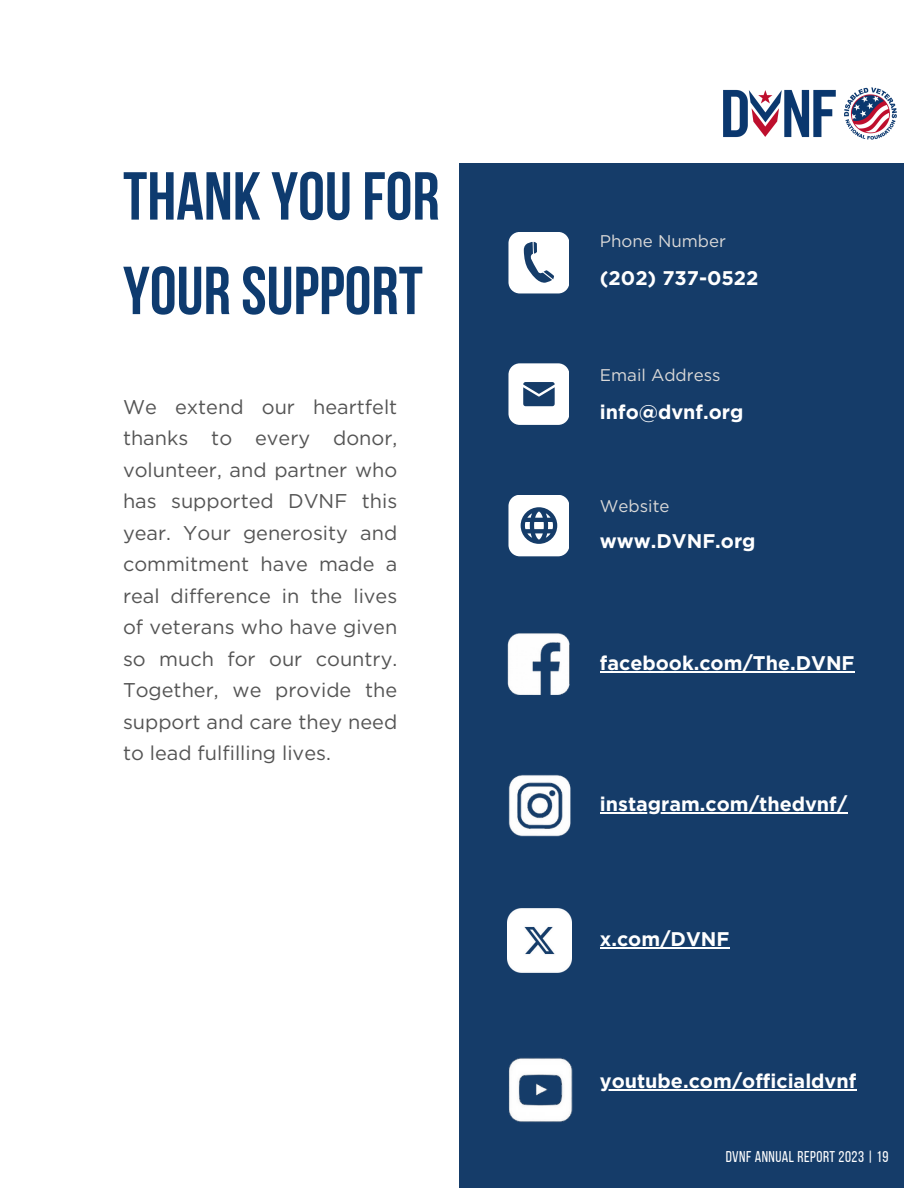
<style>
.page{position:relative;width:918px;height:1188px;background:#fff}
.page>*{position:absolute;margin:0;border:0;box-sizing:border-box;transform-origin:0 0}
.t1{font:67.8px/94.5px "Bebas Neue Cyrillic";color:#0e3b6f}
.t2{font:19.95px/31.5px "Gotham";color:#545454;text-align:justify}
.t3{font:700 19.8px "Gotham";color:#fff}
.t4{font:16.95px "Gotham";color:#dad9d8}
.t5{font:15.6px "Bebas Neue";letter-spacing:.03em;color:#fff}
</style>
<div class="page">
<div style="left:459px;top:163px;width:445px;height:1025px;background:#153c69"></div>
<div style="left:508px;top:232px;width:61px;height:61px;background:#fff;border-radius:11px"></div>
<svg style="left:524px;top:242px;width:30px;height:41px"></svg>
<div style="left:508px;top:363px;width:61px;height:62px;background:#fff;border-radius:11px"></div>
<svg style="left:523px;top:382px;width:32px;height:24px"></svg>
<div style="left:508px;top:495px;width:61px;height:61px;background:#fff;border-radius:11px"></div>
<svg style="left:521px;top:507px;width:36px;height:37px"></svg>
<img style="left:723px;top:87px;width:174px;height:53px">
<img style="left:507px;top:633px;width:63px;height:62px">
<img style="left:508px;top:774px;width:63px;height:63px">
<img style="left:507px;top:908px;width:64px;height:64px">
<img style="left:508px;top:1058px;width:65px;height:64px">
<hr style="left:600px;top:671px;width:255px;height:1px;background:#fff">
<hr style="left:600px;top:812px;width:237px;height:2px;background:#fff">
<svg style="left:837px;top:812px;width:10px;height:2px"></svg>
<hr style="left:600px;top:1089px;width:256px;height:1px;background:#fff">
<hr style="left:600px;top:947px;width:129px;height:1px;background:#fff">
<p class="t1" style="left:123px;top:155px;width:318px">THANK YOUFOR<br>YOUR SUPPORT</p>
<h2 class="t2" style="left:123px;top:391px;width:276px">We extend our heartfelt thanks to every donor, volunteer, and partner who has supported DVNF this year. Your generosity and commitment have made a real difference in the lives of veterans who have given so much for our country.<br>Together, we provide the support and care they need to lead fulfilling lives.</h2>
<p class="t4" style="left:600px;top:231px;width:128px">Phone Number</p>
<h2 class="t3" style="left:600px;top:266px;width:160px">(202) 737-0522</h2>
<p class="t4" style="left:600px;top:365px;width:122px">Email Address</p>
<p class="t3" style="left:600px;top:400px;width:145px">info@dvnf.org</p>
<h2 class="t4" style="left:600px;top:496px;width:71px">Website</h2>
<p class="t3" style="left:600px;top:529px;width:157px">www.DVNF.org</p>
<p class="t3" style="left:600px;top:651px;width:256px">facebook.com/The.DVNF</p>
<h2 class="t3" style="left:600px;top:792px;width:249px">instagram.com/thedvnf/</h2>
<h2 class="t3" style="left:600px;top:927px;width:131px">x.com/DVNF</h2>
<p class="t3" style="left:600px;top:1069px;width:258px">youtube.com/officialdvnf</p>
<p class="t5" style="left:726px;top:1151px;width:164px">DVNF ANNUAL REPORT 2023 | 19</p>
</div>
